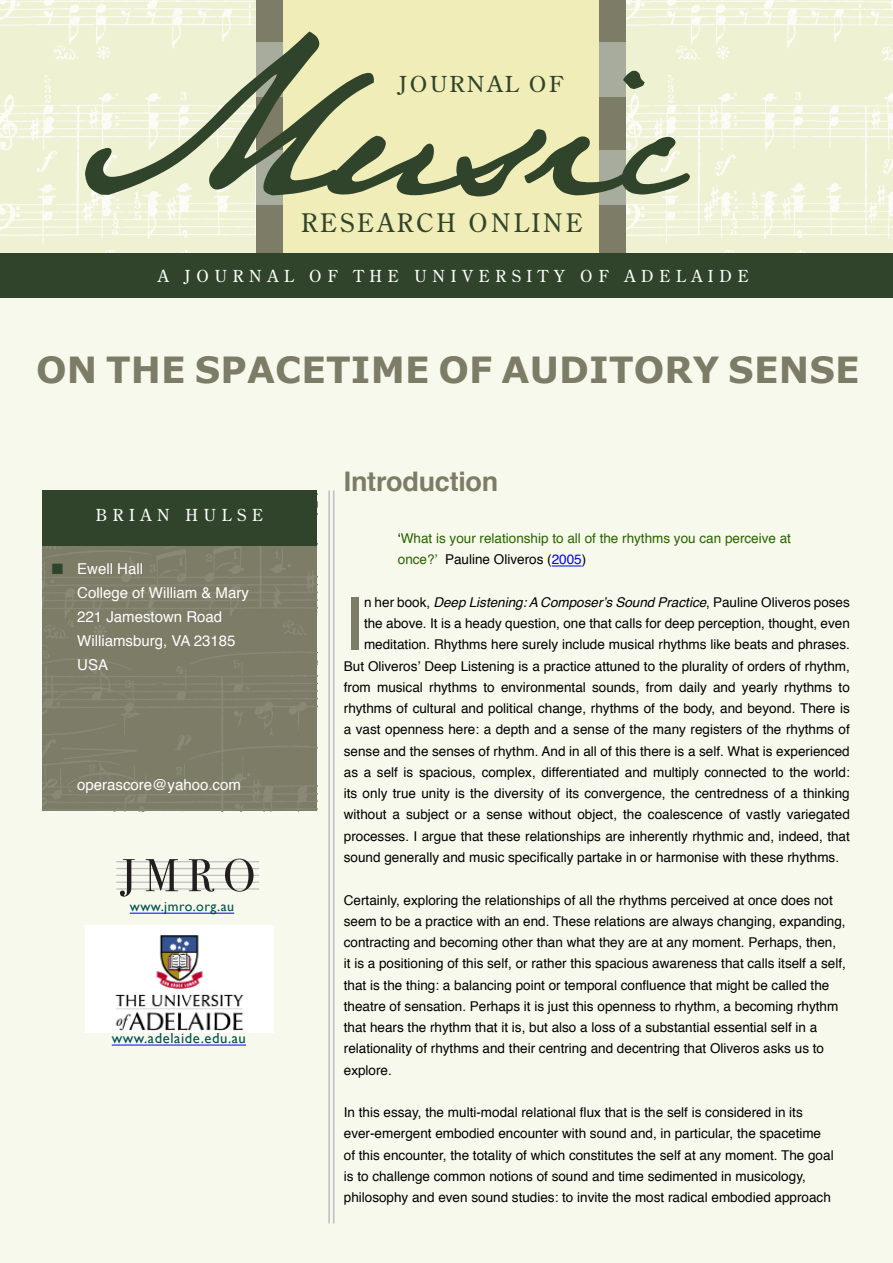
<style>
.page{position:relative;width:893px;height:1263px;background:#fff}
.page>*{position:absolute;margin:0;border:0;box-sizing:border-box;transform-origin:0 0}
.t1{font:185.7px "Jane Austen";color:#30442b}
.First_para_with_drop{font:72.75px "Helvetica";color:#7d7c67}
.Heading_Text{font:700 36px "Verdana";letter-spacing:.005em;color:#7d7c67}
.Sub-Heading_Text{font:700 27px "Helvetica";letter-spacing:-.01em;color:#7d7c67}
.t2{font:25.5px "Century Old Style Std";letter-spacing:.12em;color:#30442b}
.t3{font:25.5px "Century Old Style Std";letter-spacing:.1em;color:#30442b}
.t4{font:21.9px "Century Old Style Std";letter-spacing:.1em;color:#30442b;scale:1.07 1}
.Author_Name_Text{font:16.5px "Century Old Style Std";letter-spacing:.35em;color:#fff}
.Author_Affiliation_T{font:15px/24px "Helvetica";color:#fff}
.t5{font:500 15px "Z Dingbats";color:#30442b}
.t6{font:14.55px "Gill Sans";letter-spacing:.04em;color:#005050}
.t7{font:13.95px "Gill Sans";letter-spacing:.04em;color:#005050}
.First_para_with_drop-2{font:13.5px/21.3px "Helvetica";color:#000}
.t8{font:13.5px/21.3px "Helvetica";color:#286400}
.First_para_with_drop-3{font:italic 13.5px "Helvetica";color:#000}
.s1{color:#000}
.s2{color:#00f}
.s3{font-style:normal}
</style>
<div class="page">
<div style="left:600px;top:0;width:26px;height:253px;background:#7d7c67"></div>
<div style="left:600px;top:150px;width:26px;height:54px;background:#a8ac9d"></div>
<div style="left:0;top:298px;width:893px;height:965px;background:#f8f9ed"></div>
<svg style="left:0;top:0;width:256px;height:253px;background:#eff2d6"></svg>
<svg style="left:626px;top:0;width:267px;height:253px;background:#f0f2d7"></svg>
<div style="left:282px;top:0;width:317px;height:253px;background:#f0edb8"></div>
<div style="left:256px;top:0;width:27px;height:253px;background:#7d7c67"></div>
<div style="left:599px;top:0;width:26px;height:253px;background:#7d7c67"></div>
<div style="left:256px;top:42px;width:27px;height:54px;background:#a8ac9d"></div>
<div style="left:599px;top:42px;width:27px;height:54px;background:#a8ac9d"></div>
<div style="left:256px;top:150px;width:27px;height:54px;background:#a8ac9d"></div>
<div style="left:599px;top:150px;width:26px;height:54px;background:#a8ac9d"></div>
<div style="left:0;top:253px;width:893px;height:45px;background:#30442b"></div>
<img style="left:42px;top:490px;width:275px;height:321px">
<hr style="left:116px;top:875px;width:143px;height:1px;background:#bcbdc0">
<hr style="left:116px;top:881px;width:143px;height:2px;background:#bcbdc0">
<hr style="left:116px;top:888px;width:143px;height:1px;background:#bcbdc0">
<hr style="left:116px;top:868px;width:143px;height:1px;background:#bcbdc0">
<hr style="left:130px;top:913px;width:104px;height:1px;background:#00f">
<div style="left:42px;top:491px;width:275px;height:55px;background:#30442b"></div>
<hr style="left:112px;top:1045px;width:134px;height:1px;background:#00f">
<hr style="left:333px;top:490px;width:1px;height:733px;background:#bcbdc0">
<hr style="left:328px;top:490px;width:2px;height:733px;background:#bcbdc0">
<hr style="left:116px;top:861px;width:143px;height:1px;background:#bcbdc0">
<svg style="left:120px;top:859px;width:134px;height:38px"></svg>
<img style="left:85px;top:926px;width:189px;height:107px">
<hr style="left:552px;top:566px;width:30px;height:1px;background:#00f">
<p class="t1" style="left:65px;top:22px;width:622px">Music</p>
<p class="t2" style="left:301px;top:207px;width:283px">RESEARCH ONLINE</p>
<p class="Author_Name_Text" style="left:126px;top:265px;width:657px">A JOURNAL OF THE MUSIC COUNCIL OF AUSTRALIA</p>
<h3 class="t4" style="left:398px;top:69px;width:156px">JOURNAL OF</h3>
<p class="t3" style="left:399px;top:73px;width:181px">JOURNAL OF</p>
<p class="Author_Name_Text" style="left:158px;top:265px;width:592px">A JOURNAL OF THE UNIVERSITY OF ADELAIDE</p>
<p class="Heading_Text" style="left:36px;top:345px;width:825px">ON THE SPACETIME OF AUDITORY SENSE</p>
<p class="Author_Name_Text" style="left:96px;top:505px;width:169px">BRIAN HULSE</p>
<p class="t5" style="left:52px;top:562px;width:13px">■</p>
<p class="Author_Affiliation_T" style="left:77px;top:557px;width:67px">Ewell Hall</p>
<p class="Author_Affiliation_T" style="left:77px;top:581px;width:173px">College of William &amp; Mary<br>221 Jamestown Road<br>Williamsburg, VA 23185<br>USA</p>
<p class="Author_Affiliation_T" style="left:77px;top:773px;width:165px">operascore@yahoo.com</p>
<p class="t7" style="left:130px;top:898px;width:106px">www.jmro.org.au</p>
<p class="t6" style="left:112px;top:1030px;width:136px">www.adelaide.edu.au</p>
<p class="Sub-Heading_Text" style="left:344px;top:460px;width:156px">Introduction</p>
<p class="t8" style="left:398px;top:528px;width:395px"><span class="s1">‘</span>What is your relationship to all of the rhythms you can perceive at once?’ <span class="s1">Pauline Oliveros (</span><span class="s2">2005</span><span class="s1">)</span></p>
<p class="First_para_with_drop" style="left:344px;top:568px;width:22px">I</p>
<p class="First_para_with_drop-3" style="left:364px;top:591px;width:487px"><span class="s3">n her book,</span> Deep Listening: A Composer’s Sound Practice<span class="s3">, Pauline Oliveros poses</span></p>
<p class="First_para_with_drop-2" style="left:364px;top:613px;width:487px">the above. It is a heady question, one that calls for deep perception, thought, even</p>
<p class="First_para_with_drop-2" style="left:364px;top:634px;width:487px">meditation. Rhythms here surely include musical rhythms like beats and phrases.</p>
<p class="First_para_with_drop-2" style="left:344px;top:656px;width:507px">But Oliveros’ Deep Listening is a practice attuned to the plurality of orders of rhythm,</p>
<p class="First_para_with_drop-2" style="left:344px;top:677px;width:507px">from musical rhythms to environmental sounds, from daily and yearly rhythms to</p>
<p class="First_para_with_drop-2" style="left:344px;top:698px;width:507px">rhythms of cultural and political change, rhythms of the body, and beyond. There is</p>
<p class="First_para_with_drop-2" style="left:344px;top:719px;width:507px">a vast openness here: a depth and a sense of the many registers of the rhythms of</p>
<p class="First_para_with_drop-2" style="left:344px;top:741px;width:507px">sense and the senses of rhythm. And in all of this there is a self. What is experienced</p>
<p class="First_para_with_drop-2" style="left:344px;top:762px;width:507px">as a self is spacious, complex, differentiated and multiply connected to the world:</p>
<p class="First_para_with_drop-2" style="left:344px;top:783px;width:507px">its only true unity is the diversity of its convergence, the centredness of a thinking</p>
<p class="First_para_with_drop-2" style="left:344px;top:804px;width:507px">without a subject or a sense without object, the coalescence of vastly variegated</p>
<p class="First_para_with_drop-2" style="left:344px;top:826px;width:507px">processes. I argue that these relationships are inherently rhythmic and, indeed, that</p>
<p class="First_para_with_drop-2" style="left:344px;top:847px;width:497px">sound generally and music specifically partake in or harmonise with these rhythms.</p>
<p class="First_para_with_drop-2" style="left:344px;top:889px;width:503px">Certainly, exploring the relationships of all the rhythms perceived at once does not seem to be a practice with an end. These relations are always changing, expanding, contracting and becoming other than what they are at any moment. Perhaps, then, it is a positioning of this self, or rather this spacious awareness that calls itself a self, that is the thing: a balancing point or temporal confluence that might be called the theatre of sensation. Perhaps it is just this openness to rhythm, a becoming rhythm that hears the rhythm that it is, but also a loss of a substantial essential self in a relationality of rhythms and their centring and decentring that Oliveros asks us to explore.</p>
<p class="First_para_with_drop-2" style="left:344px;top:1102px;width:491px">In this essay, the multi-modal relational flux that is the self is considered in its ever-emergent embodied encounter with sound and, in particular, the spacetime of this encounter, the totality of which constitutes the self at any moment. The goal is to challenge common notions of sound and time sedimented in musicology, philosophy and even sound studies: to invite the most radical embodied approach</p>
<p class="t5" style="left:386px;top:791px;width:13px">■</p>
</div>
